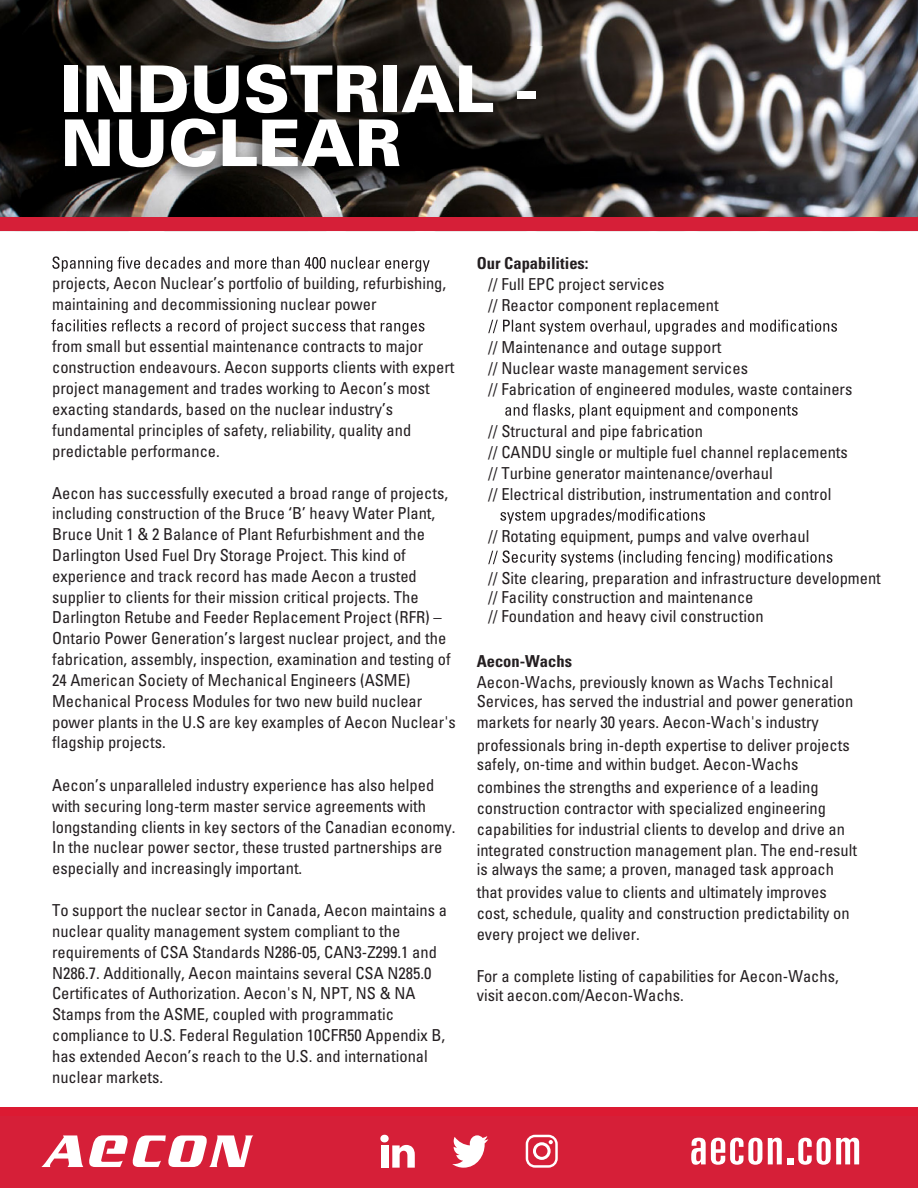
<style>
.page{position:relative;width:918px;height:1188px;background:#fff}
.page>*{position:absolute;margin:0;border:0;box-sizing:border-box;transform-origin:0 0}
.t1{font:900 64.5px/54px "Univers LT Std";color:#fff}
.t2{font:condensed 16.5px/21px "Univers LT Std";color:#241f21}
.t3{font:700 condensed 16.5px "Univers LT Std";color:#241f21}
</style>
<div class="page">
<div style="left:0;top:1107px;width:918px;height:81px;background:#dc1a32"></div>
<img style="left:0;top:0;width:918px;height:218px">
<div style="left:0;top:1117px;width:916px;height:71px;background:#d61f38"></div>
<svg style="left:41px;top:1135px;width:213px;height:32px"></svg>
<div style="left:381px;top:1145px;width:7px;height:23px;background:#fff"></div>
<svg style="left:392px;top:1144px;width:23px;height:24px"></svg>
<div style="left:380px;top:1135px;width:9px;height:7px;background:#fff;border-radius:50%"></div>
<svg style="left:525px;top:1134px;width:33px;height:34px"></svg>
<svg style="left:452px;top:1135px;width:36px;height:33px"></svg>
<div style="left:0;top:218px;width:918px;height:13px;background:#d61f38"></div>
<img style="left:49px;top:46px;width:512px;height:161px">
<svg style="left:52px;top:256px;width:378px;height:16px"></svg>
<svg style="left:52px;top:319px;width:373px;height:16px"></svg>
<svg style="left:488px;top:320px;width:349px;height:15px"></svg>
<svg style="left:505px;top:404px;width:293px;height:15px"></svg>
<svg style="left:500px;top:509px;width:205px;height:15px"></svg>
<svg style="left:488px;top:550px;width:344px;height:16px"></svg>
<svg style="left:691px;top:1137px;width:169px;height:28px"></svg>
<h1 class="t1" style="left:61px;top:61px;width:478px">INDUSTRIAL -<br>NUCLEAR</h1>
<p class="t2" style="left:52px;top:273px;width:396px">projects, Aecon Nuclear’s portfolio of building, refurbishing, maintaining and decommissioning nuclear power</p>
<p class="t2" style="left:52px;top:336px;width:404px">from small but essential maintenance contracts to major construction endeavours. Aecon supports clients with expert project management and trades working to Aecon’s most exacting standards, based on the nuclear industry’s fundamental principles of safety, reliability, quality and predictable performance.</p>
<p class="t2" style="left:52px;top:482px;width:405px">Aecon has successfully executed a broad range of projects, including construction of the Bruce ‘B’ heavy Water Plant, Bruce Unit 1 &amp; 2 Balance of Plant Refurbishment and the Darlington Used Fuel Dry Storage Project. This kind of experience and track record has made Aecon a trusted supplier to clients for their mission critical projects. The Darlington Retube and Feeder Replacement Project (RFR) – Ontario Power Generation’s largest nuclear project, and the fabrication, assembly, inspection, examination and testing of 24 American Society of Mechanical Engineers (ASME)<br>Mechanical Process Modules for two new build nuclear power plants in the U.S are key examples of Aecon Nuclear's flagship projects.</p>
<p class="t2" style="left:52px;top:775px;width:405px">Aecon’s unparalleled industry experience has also helped with securing long-term master service agreements with longstanding clients in key sectors of the Canadian economy.<br>In the nuclear power sector, these trusted partnerships are especially and increasingly important.</p>
<p class="t2" style="left:52px;top:899px;width:397px">To support the nuclear sector in Canada, Aecon maintains a nuclear quality management system compliant to the requirements of CSA Standards N286-05, CAN3-Z299.1 and N286.7. Additionally, Aecon maintains several CSA N285.0<br>Certificates of Authorization. Aecon's N, NPT, NS &amp; NA Stamps from the ASME, coupled with programmatic compliance to U.S. Federal Regulation 10CFR50 Appendix B, has extended Aecon’s reach to the U.S. and international nuclear markets.</p>
<p class="t3" style="left:477px;top:253px;width:113px">Our Capabilities:</p>
<p class="t2" style="left:489px;top:273px;width:232px">// Full EPC project services<br>// Reactor component replacement</p>
<p class="t2" style="left:489px;top:336px;width:365px">// Maintenance and outage support<br>// Nuclear waste management services<br>// Fabrication of engineered modules, waste containers</p>
<p class="t2" style="left:489px;top:420px;width:361px">// Structural and pipe fabrication<br>// CANDU single or multiple fuel channel replacements // Turbine generator maintenance/overhaul<br>// Electrical distribution, instrumentation and control</p>
<p class="t2" style="left:489px;top:525px;width:322px">// Rotating equipment, pumps and valve overhaul</p>
<p class="t2" style="left:489px;top:568px;width:394px;line-height:19.2px">// Site clearing, preparation and infrastructure development // Facility construction and maintenance<br>// Foundation and heavy civil construction</p>
<p class="t3" style="left:477px;top:651px;width:97px">Aecon-Wachs</p>
<p class="t2" style="left:477px;top:671px;width:378px">Aecon-Wachs, previously known as Wachs Technical Services, has served the industrial and power generation markets for nearly 30 years. Aecon-Wach's industry professionals bring in-depth expertise to deliver projects</p>
<p class="t2" style="left:477px;top:754px;width:382px">safely, on-time and within budget. Aecon-Wachs combines the strengths and experience of a leading construction contractor with specialized engineering capabilities for industrial clients to develop and drive an integrated construction management plan. The end-result is always the same; a proven, managed task approach</p>
<p class="t2" style="left:477px;top:881px;width:374px">that provides value to clients and ultimately improves cost, schedule, quality and construction predictability on every project we deliver.</p>
<p class="t2" style="left:477px;top:966px;width:363px;line-height:19.8px">For a complete listing of capabilities for Aecon-Wachs, visit aecon.com/Aecon-Wachs.</p>
</div>
